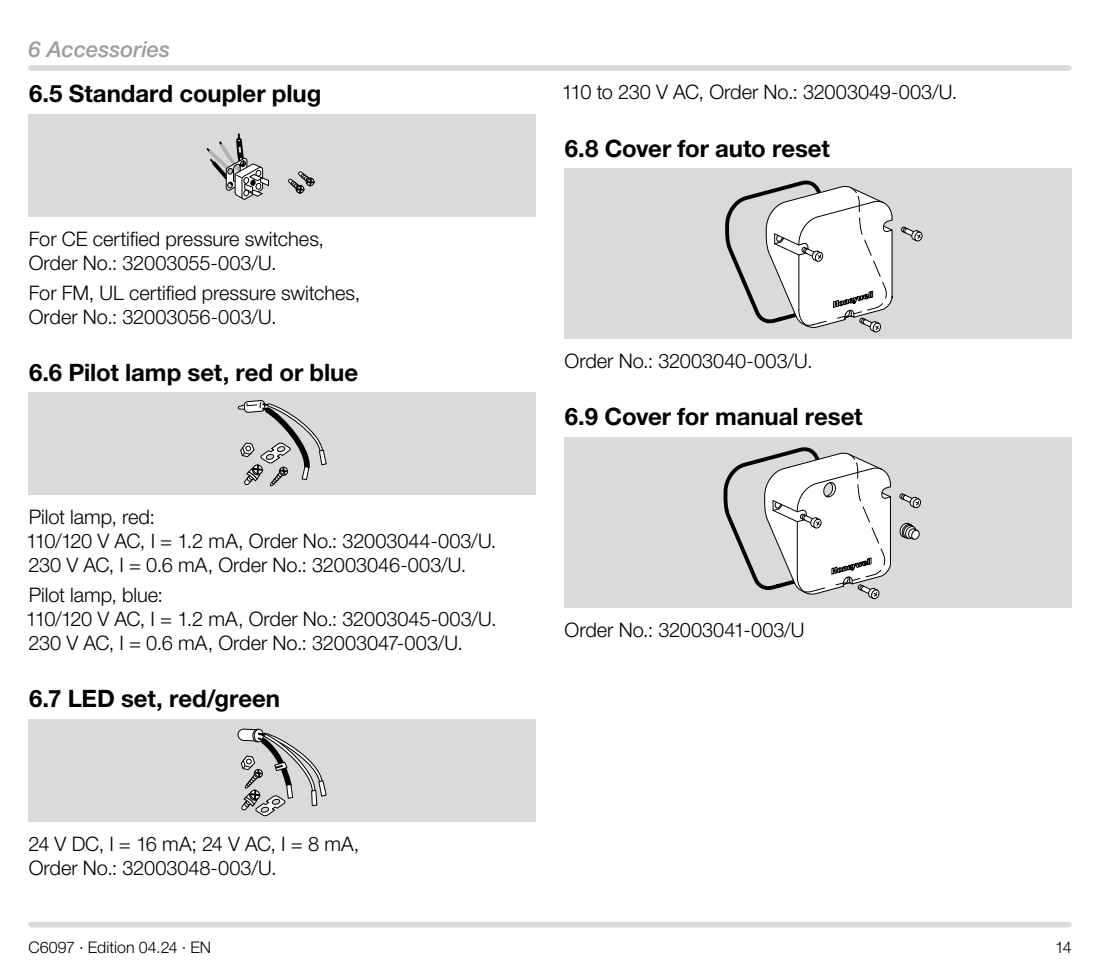
<style>
.page{position:relative;width:1100px;height:970px;background:#fff}
.page>*{position:absolute;margin:0;border:0;box-sizing:border-box;transform-origin:0 0}
.t1{font:700 24px "Helvetica Neue LT Pro";letter-spacing:-.005em;color:#000}
.t2{font:italic 500 22px "Helvetica Neue LT Pro";color:#9d9d9c}
.t3{font:300 20px/24px "Helvetica Neue LT Pro";letter-spacing:-.005em;color:#000}
.t4{font:300 16px "Helvetica Neue LT Pro";letter-spacing:.005em;color:#000}
</style>
<div class="page">
<div style="left:31px;top:921px;width:1038px;height:6px;background:#dadada"></div>
<div style="left:31px;top:65px;width:1038px;height:6px;background:#dadada"></div>
<div style="left:28px;top:114px;width:508px;height:102px;background:#dadada"></div>
<svg style="left:288px;top:171px;width:27px;height:23px"></svg>
<svg style="left:206px;top:134px;width:63px;height:66px"></svg>
<div style="left:28px;top:392px;width:508px;height:102px;background:#dadada"></div>
<svg style="left:237px;top:400px;width:90px;height:86px"></svg>
<div style="left:28px;top:719px;width:508px;height:102px;background:#dadada"></div>
<svg style="left:237px;top:728px;width:90px;height:89px"></svg>
<div style="left:564px;top:168px;width:507px;height:170px;background:#dadada"></div>
<svg style="left:900px;top:226px;width:23px;height:16px"></svg>
<svg style="left:725px;top:180px;width:168px;height:153px"></svg>
<div style="left:564px;top:437px;width:507px;height:170px;background:#dadada"></div>
<svg style="left:899px;top:522px;width:21px;height:18px"></svg>
<svg style="left:899px;top:493px;width:22px;height:16px"></svg>
<svg style="left:723px;top:447px;width:168px;height:153px"></svg>
<p class="t2" style="left:28px;top:36px;width:143px">6 Accessories</p>
<p class="t1" style="left:29px;top:79px;width:294px">6.5 Standard coupler plug</p>
<p class="t3" style="left:29px;top:226px;width:297px">For CE certified pressure switches,<br>Order No.: 32003055-003/U.</p>
<p class="t3" style="left:29px;top:280px;width:333px">For FM, UL certified pressure switches,<br>Order No.: 32003056-003/U.</p>
<p class="t1" style="left:29px;top:357px;width:331px">6.6 Pilot lamp set, red or blue</p>
<p class="t3" style="left:26px;top:505px;width:472px">Pilot lamp, red:<br>110/120 V AC, I = 1.2 mA, Order No.: 32003044-003/U.<br>230 V AC, I = 0.6 mA, Order No.: 32003046-003/U.</p>
<p class="t3" style="left:26px;top:582px;width:472px">Pilot lamp, blue:<br>110/120 V AC, I = 1.2 mA, Order No.: 32003045-003/U.<br>230 V AC, I = 0.6 mA, Order No.: 32003047-003/U.</p>
<p class="t1" style="left:29px;top:684px;width:252px">6.7 LED set, red/green</p>
<p class="t3" style="left:28px;top:831px;width:332px">24 V DC, I = 16 mA; 24 V AC, I = 8 mA,<br>Order No.: 32003048-003/U.</p>
<p class="t3" style="left:562px;top:80px;width:397px">110 to 230 V AC, Order No.: 32003049-003/U.</p>
<p class="t1" style="left:565px;top:133px;width:266px">6.8 Cover for auto reset</p>
<p class="t3" style="left:564px;top:349px;width:250px">Order No.: 32003040-003/U.</p>
<p class="t1" style="left:565px;top:402px;width:299px">6.9 Cover for manual reset</p>
<p class="t3" style="left:564px;top:617px;width:242px">Order No.: 32003041-003/U</p>
<p class="t4" style="left:28px;top:937px;width:184px">C6097 · Edition 04.24 · EN</p>
<p class="t4" style="left:1055px;top:937px;width:18px">14</p>
</div>
